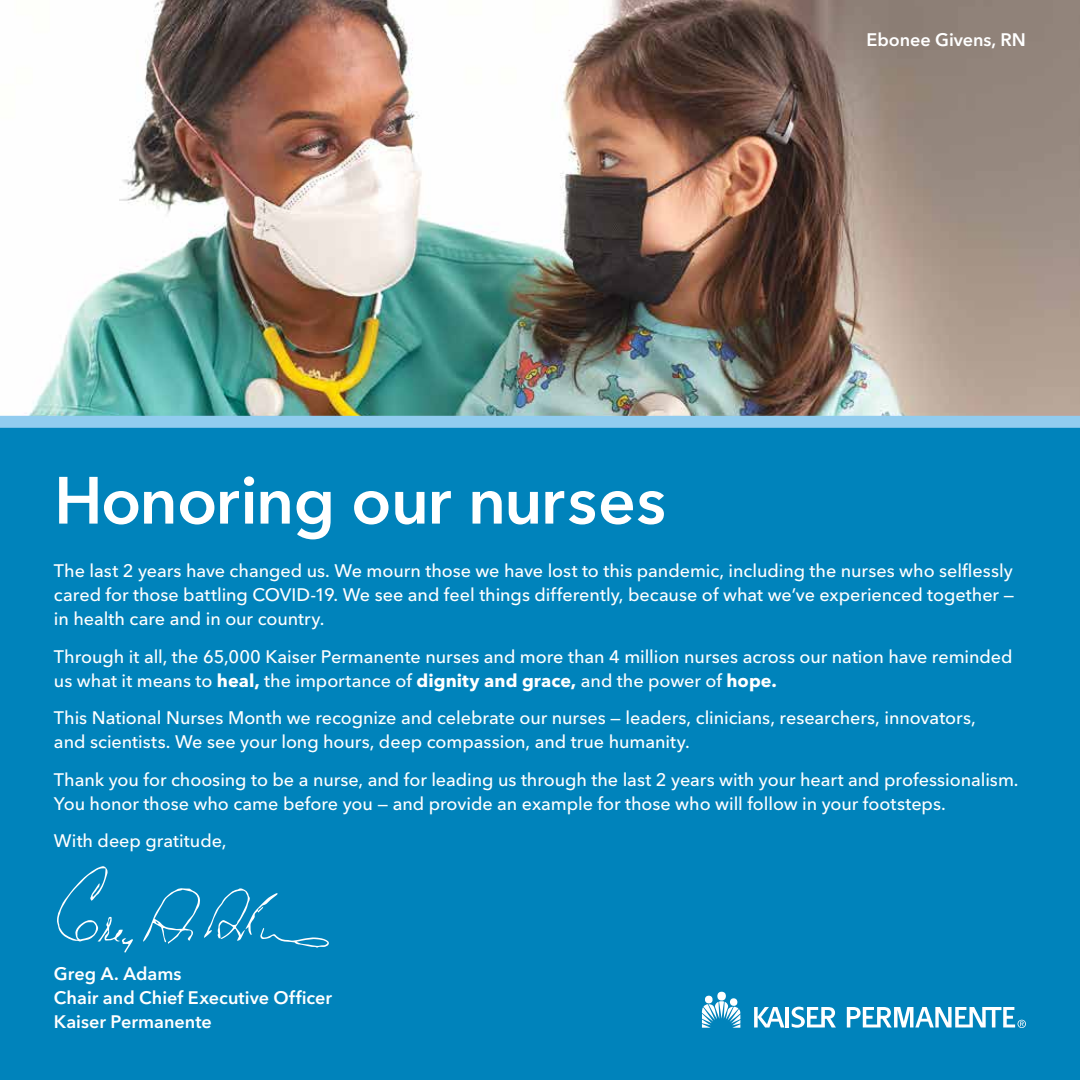
<style>
.page{position:relative;width:1080px;height:1080px;background:#fff}
.page>*{position:absolute;margin:0;border:0;box-sizing:border-box;transform-origin:0 0}
.t1{font:600 66px "Avenir Next LT Pro";letter-spacing:-.02em;color:#fff}
.t2{font:500 18px/24px "Avenir Next LT Pro";letter-spacing:-.005em;color:#fff}
.t3{font:600 18px/24px "Avenir Next LT Pro";color:#fff}
.s1{font-weight:700}
</style>
<div class="page">
<img style="left:0;top:0;width:1080px;height:416px">
<div style="left:0;top:424px;width:1080px;height:656px;background:#0083bb"></div>
<div style="left:0;top:416px;width:1080px;height:12px;background:#91ccef"></div>
<hr style="left:786px;top:1007px;width:3px;height:21px;background:#fff">
<div style="left:717px;top:992px;width:9px;height:9px;background:#fff;border-radius:50%"></div>
<svg style="left:57px;top:866px;width:76px;height:87px"></svg>
<svg style="left:143px;top:888px;width:186px;height:60px"></svg>
<svg style="left:702px;top:994px;width:38px;height:34px"></svg>
<svg style="left:754px;top:1007px;width:30px;height:21px"></svg>
<svg style="left:847px;top:1007px;width:179px;height:21px"></svg>
<svg style="left:792px;top:1007px;width:44px;height:21px"></svg>
<p class="t3" style="left:867px;top:27px;width:161px">Ebonee Givens, RN</p>
<h1 class="t1" style="left:54px;top:460px;width:614px">Honoring our nurses</h1>
<p class="t2" style="left:54px;top:559px;width:962px;text-align:justify">The last 2 years have changed us. We mourn those we have lost to this pandemic, including the nurses who selfessly cared for those battling COVID-19. We see and feel things differently, because of what we’ve experienced together — in health care and in our country.</p>
<p class="t2" style="left:54px;top:644px;width:960px">Through it all, the 65,000 Kaiser Permanente nurses and more than 4 million nurses across our nation have reminded us what it means to <span class="s1">heal,</span> the importance of <span class="s1">dignity and grace,</span> and the power of <span class="s1">hope.</span></p>
<p class="t2" style="left:54px;top:706px;width:923px">This National Nurses Month we recognize and celebrate our nurses — leaders, clinicians, researchers, innovators, and scientists. We see your long hours, deep compassion, and true humanity.</p>
<p class="t2" style="left:54px;top:767px;width:966px">Thank you for choosing to be a nurse, and for leading us through the last 2 years with your heart and professionalism.<br>You honor those who came before you — and provide an example for those who will follow in your footsteps.</p>
<p class="t2" style="left:54px;top:829px;width:174px">With deep gratitude,</p>
<p class="t3" style="left:54px;top:962px;width:280px">Greg A. Adams<br>Chair and Chief Executive Offcer<br>Kaiser Permanente</p>
</div>
